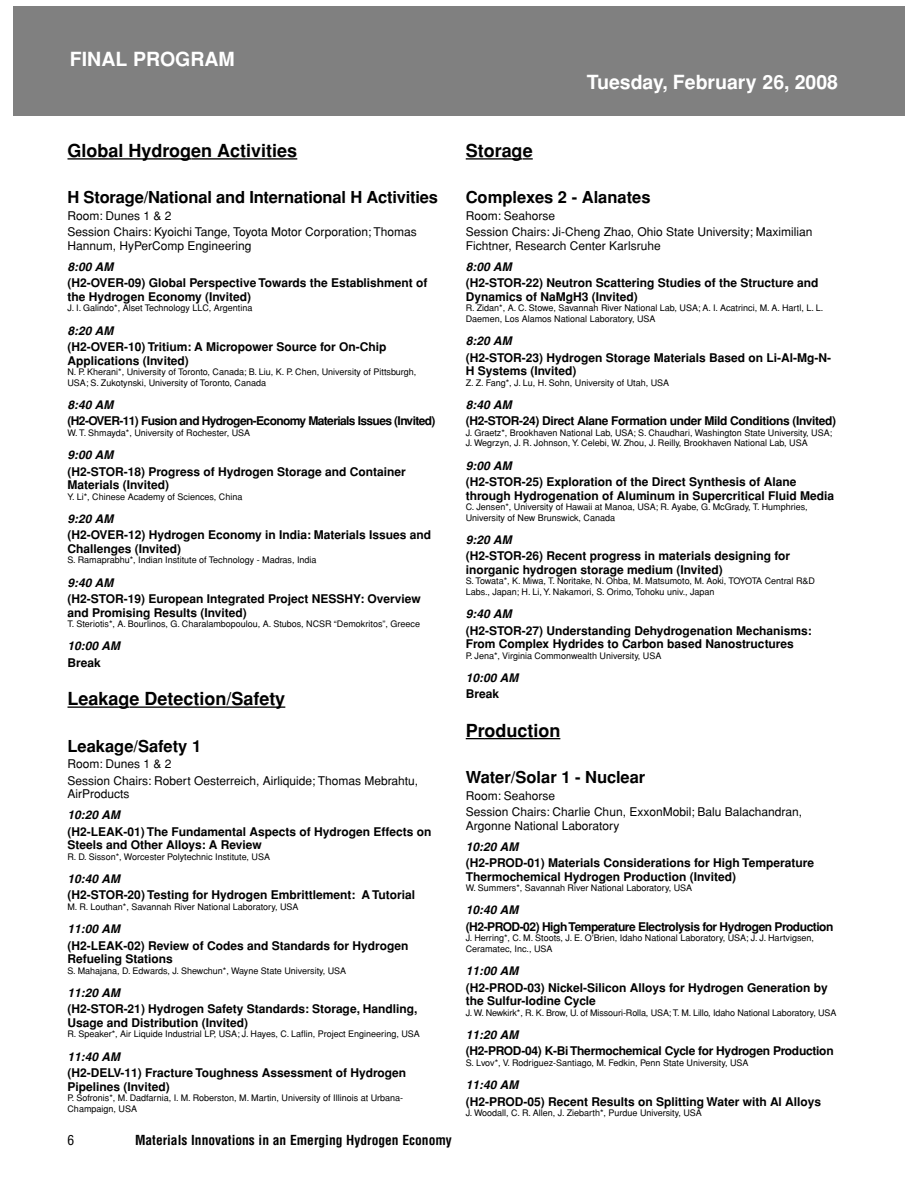
<style>
.page{position:relative;width:918px;height:1188px;background:#fff}
.page>*{position:absolute;margin:0;border:0;box-sizing:border-box;transform-origin:0 0}
.t1{font:700 19.5px "Helvetica";color:#fff}
.t2{font:700 18px "Helvetica";color:#000}
.t3{font:700 16.5px "Helvetica";letter-spacing:-.01em;color:#000}
.t4{font:700 condensed 13.5px "Helvetica";color:#000}
.t5{font:condensed 13.5px "Helvetica";color:#000}
.t6{font:700 12px/16.5px "Helvetica";color:#000}
.t7{font:12px/16.5px "Helvetica";color:#000}
.t8{font:700 12px/16.5px "Helvetica";letter-spacing:-.05em;color:#000}
.t9{font:700 12px/16.5px "Helvetica";letter-spacing:-.04em;color:#000}
.t10{font:700 12px/16.5px "Helvetica";letter-spacing:-.03em;color:#000}
.t11{font:700 12px/16.5px "Helvetica";letter-spacing:-.02em;color:#000}
.t12{font:italic 700 12px/16.5px "Helvetica";color:#000}
.t13{font:9px/10.5px "Helvetica";color:#000}
.s1{font-weight:700;font-style:italic}
.s2{font-style:italic}
.s3{font-style:normal}
</style>
<div class="page">
<div style="left:14px;top:7px;width:890px;height:109px;background:#808080"></div>
<hr style="left:68px;top:158px;width:101px;height:2px;background:#000">
<hr style="left:169px;top:158px;width:22px;height:2px;background:#000">
<hr style="left:191px;top:158px;width:106px;height:2px;background:#000">
<hr style="left:68px;top:706px;width:51px;height:2px;background:#000">
<svg style="left:118px;top:706px;width:11px;height:2px"></svg>
<hr style="left:130px;top:706px;width:130px;height:2px;background:#000">
<hr style="left:259px;top:706px;width:26px;height:2px;background:#000">
<hr style="left:466px;top:158px;width:46px;height:2px;background:#000">
<svg style="left:512px;top:158px;width:21px;height:2px"></svg>
<svg style="left:466px;top:738px;width:18px;height:1px"></svg>
<hr style="left:484px;top:738px;width:76px;height:1px;background:#000">
<p class="t1" style="left:70px;top:52px;width:166px">FINAL PROGRAM</p>
<p class="t1" style="left:587px;top:75px;width:253px">Tuesday, February 26, 2008</p>
<p class="t2" style="left:68px;top:144px;width:231px">Global Hydrogen Activities</p>
<p class="t3" style="left:68px;top:192px;width:372px">H Storage/National and International H Activities</p>
<p class="t7" style="left:68px;top:209px;width:351px">Room: Dunes 1 &amp; 2<br>Session Chairs: Kyoichi Tange, Toyota Motor Corporation; Thomas</p>
<p class="t7" style="left:68px;top:236px;width:186px;line-height:21px">Hannum, HyPerComp Engineering<br><span class="s1">8:00 AM</span></p>
<p class="t6" style="left:68px;top:278px;width:362px;line-height:13.5px">(H2-OVER-09) Global Perspective Towards the Establishment of the Hydrogen Economy (Invited)</p>
<p class="t13" style="left:68px;top:304px;width:186px">J. I. Galindo*, Alset Technology LLC, Argentina</p>
<p class="t6" style="left:68px;top:323px;width:321px"><span class="s2">8:20 AM<br></span>(H2-OVER-10) Tritium: A Micropower Source for On-Chip</p>
<p class="t6" style="left:68px;top:353px;width:123px">Applications (Invited)</p>
<p class="t13" style="left:68px;top:368px;width:350px">N. P. Kherani*, University of Toronto, Canada; B. Liu, K. P. Chen, University of Pittsburgh,<br>USA; S. Zukotynski, University of Toronto, Canada</p>
<p class="t8" style="left:68px;top:398px;width:370px"><span class="s2">8:40 AM<br></span>(H2-OVER-11) Fusion and Hydrogen-Economy Materials Issues (Invited)</p>
<p class="t13" style="left:68px;top:428px;width:184px">W. T. Shmayda*, University of Rochester, USA</p>
<p class="t6" style="left:68px;top:448px;width:340px"><span class="s2">9:00 AM<br></span>(H2-STOR-18) Progress of Hydrogen Storage and Container</p>
<p class="t6" style="left:68px;top:478px;width:103px">Materials (Invited)</p>
<p class="t13" style="left:68px;top:492px;width:176px">Y. Li*, Chinese Academy of Sciences, China</p>
<p class="t6" style="left:68px;top:512px;width:365px"><span class="s2">9:20 AM<br></span>(H2-OVER-12) Hydrogen Economy in India: Materials Issues and</p>
<p class="t6" style="left:68px;top:542px;width:115px">Challenges (Invited)</p>
<p class="t13" style="left:68px;top:556px;width:251px">S. Ramaprabhu*, Indian Institute of Technology - Madras, India</p>
<p class="t6" style="left:68px;top:575px;width:355px"><span class="s2">9:40 AM<br></span>(H2-STOR-19) European Integrated Project NESSHY: Overview</p>
<p class="t6" style="left:68px;top:605px;width:181px">and Promising Results (Invited)</p>
<p class="t13" style="left:68px;top:620px;width:354px">T. Steriotis*, A. Bourlinos, G. Charalambopoulou, A. Stubos, NCSR “Demokritos”, Greece</p>
<p class="t12" style="left:68px;top:639px;width:57px">10:00 AM<br><span class="s3">Break</span></p>
<p class="t2" style="left:68px;top:692px;width:219px">Leakage Detection/Safety</p>
<p class="t3" style="left:68px;top:740px;width:135px">Leakage/Safety 1</p>
<p class="t7" style="left:68px;top:757px;width:352px">Room: Dunes 1 &amp; 2<br>Session Chairs: Robert Oesterreich, Airliquide; Thomas Mebrahtu,</p>
<p class="t7" style="left:68px;top:785px;width:64px;line-height:21px">AirProducts<br><span class="s1">10:20 AM</span></p>
<p class="t6" style="left:68px;top:826px;width:365px;line-height:13.5px">(H2-LEAK-01) The Fundamental Aspects of Hydrogen Effects on<br>Steels and Other Alloys: A Review</p>
<p class="t13" style="left:68px;top:852px;width:204px">R. D. Sisson*, Worcester Polytechnic Institute, USA</p>
<p class="t6" style="left:68px;top:872px;width:349px"><span class="s2">10:40 AM<br></span>(H2-STOR-20) Testing for Hydrogen Embrittlement: A Tutorial</p>
<p class="t13" style="left:68px;top:902px;width:233px">M. R. Louthan*, Savannah River National Laboratory, USA</p>
<p class="t6" style="left:68px;top:922px;width:343px"><span class="s2">11:00 AM<br></span>(H2-LEAK-02) Review of Codes and Standards for Hydrogen</p>
<p class="t6" style="left:68px;top:952px;width:107px">Refueling Stations</p>
<p class="t13" style="left:68px;top:966px;width:280px">S. Mahajana, D. Edwards, J. Shewchun*, Wayne State University, USA</p>
<p class="t6" style="left:68px;top:986px;width:352px"><span class="s2">11:20 AM<br></span>(H2-STOR-21) Hydrogen Safety Standards: Storage, Handling,</p>
<p class="t6" style="left:68px;top:1016px;width:182px">Usage and Distribution (Invited)</p>
<p class="t13" style="left:68px;top:1030px;width:354px">R. Speaker*, Air Liquide Industrial LP, USA; J. Hayes, C. Laflin, Project Engineering, USA</p>
<p class="t6" style="left:68px;top:1049px;width:340px"><span class="s2">11:40 AM<br></span>(H2-DELV-11) Fracture Toughness Assessment of Hydrogen</p>
<p class="t6" style="left:68px;top:1079px;width:104px">Pipelines (Invited)</p>
<p class="t13" style="left:68px;top:1094px;width:337px">P. Sofronis*, M. Dadfarnia, I. M. Roberston, M. Martin, University of Illinois at Urbana-<br>Champaign, USA</p>
<p class="t5" style="left:68px;top:1135px;width:8px">6</p>
<p class="t4" style="left:135px;top:1135px;width:318px">Materials Innovations in an Emerging Hydrogen Economy</p>
<p class="t2" style="left:466px;top:144px;width:69px">Storage</p>
<p class="t3" style="left:466px;top:192px;width:186px">Complexes 2 - Alanates</p>
<p class="t7" style="left:466px;top:209px;width:348px">Room: Seahorse<br>Session Chairs: Ji-Cheng Zhao, Ohio State University; Maximilian</p>
<p class="t7" style="left:466px;top:236px;width:197px;line-height:21px">Fichtner, Research Center Karlsruhe<br><span class="s1">8:00 AM</span></p>
<p class="t6" style="left:466px;top:278px;width:354px;line-height:13.5px">(H2-STOR-22) Neutron Scattering Studies of the Structure and<br>Dynamics of NaMgH3 (Invited)</p>
<p class="t13" style="left:466px;top:304px;width:359px">R. Zidan*, A. C. Stowe, Savannah River National Lab, USA; A. I. Acatrinci, M. A. Hartl, L. L.<br>Daemen, Los Alamos National Laboratory, USA</p>
<p class="t6" style="left:466px;top:334px;width:367px"><span class="s2">8:20 AM<br></span>(H2-STOR-23) Hydrogen Storage Materials Based on Li-Al-Mg-N-</p>
<p class="t6" style="left:466px;top:364px;width:112px">H Systems (Invited)</p>
<p class="t13" style="left:466px;top:378px;width:205px">Z. Z. Fang*, J. Lu, H. Sohn, University of Utah, USA</p>
<p class="t10" style="left:466px;top:398px;width:372px"><span class="s2">8:40 AM<br></span>(H2-STOR-24) Direct Alane Formation under Mild Conditions (Invited)</p>
<p class="t13" style="left:466px;top:428px;width:368px">J. Graetz*, Brookhaven National Lab, USA; S. Chaudhari, Washington State University, USA;<br>J. Wegrzyn, J. R. Johnson, Y. Celebi, W. Zhou, J. Reilly, Brookhaven National Lab, USA</p>
<p class="t6" style="left:466px;top:458px;width:332px"><span class="s2">9:00 AM<br></span>(H2-STOR-25) Exploration of the Direct Synthesis of Alane</p>
<p class="t6" style="left:466px;top:488px;width:370px">through Hydrogenation of Aluminum in Supercritical Fluid Media</p>
<p class="t13" style="left:466px;top:503px;width:343px">C. Jensen*, University of Hawaii at Manoa, USA; R. Ayabe, G. McGrady, T. Humphries,<br>University of New Brunswick, Canada</p>
<p class="t6" style="left:466px;top:533px;width:326px"><span class="s2">9:20 AM<br></span>(H2-STOR-26) Recent progress in materials designing for</p>
<p class="t6" style="left:466px;top:563px;width:258px">inorganic hydrogen storage medium (Invited)</p>
<p class="t13" style="left:466px;top:577px;width:351px">S. Towata*, K. Miwa, T. Noritake, N. Ohba, M. Matsumoto, M. Aoki, TOYOTA Central R&amp;D<br>Labs., Japan; H. Li, Y. Nakamori, S. Orimo, Tohoku univ., Japan</p>
<p class="t6" style="left:466px;top:607px;width:348px"><span class="s2">9:40 AM<br></span>(H2-STOR-27) Understanding Dehydrogenation Mechanisms:</p>
<p class="t6" style="left:466px;top:637px;width:330px">From Complex Hydrides to Carbon based Nanostructures</p>
<p class="t13" style="left:466px;top:651px;width:197px">P. Jena*, Virginia Commonwealth University, USA</p>
<p class="t12" style="left:466px;top:671px;width:57px">10:00 AM<br><span class="s3">Break</span></p>
<p class="t2" style="left:466px;top:724px;width:96px">Production</p>
<p class="t3" style="left:466px;top:771px;width:181px">Water/Solar 1 - Nuclear</p>
<p class="t7" style="left:466px;top:788px;width:338px">Room: Seahorse<br>Session Chairs: Charlie Chun, ExxonMobil; Balu Balachandran,</p>
<p class="t7" style="left:466px;top:816px;width:155px;line-height:21px">Argonne National Laboratory<br><span class="s1">10:20 AM</span></p>
<p class="t6" style="left:466px;top:857px;width:350px;line-height:13.5px">(H2-PROD-01) Materials Considerations for High Temperature<br>Thermochemical Hydrogen Production (Invited)</p>
<p class="t13" style="left:466px;top:884px;width:228px">W. Summers*, Savannah River National Laboratory, USA</p>
<p class="t9" style="left:466px;top:903px;width:369px"><span class="s2">10:40 AM<br></span>(H2-PROD-02) High Temperature Electrolysis for Hydrogen Production</p>
<p class="t13" style="left:466px;top:934px;width:350px">J. Herring*, C. M. Stoots, J. E. O’Brien, Idaho National Laboratory, USA; J. J. Hartvigsen,<br>Ceramatec, Inc., USA</p>
<p class="t6" style="left:466px;top:964px;width:363px"><span class="s2">11:00 AM<br></span>(H2-PROD-03) Nickel-Silicon Alloys for Hydrogen Generation by</p>
<p class="t6" style="left:466px;top:994px;width:132px">the Sulfur-Iodine Cycle</p>
<p class="t13" style="left:466px;top:1008px;width:372px">J. W. Newkirk*, R. K. Brow, U. of Missouri-Rolla, USA; T. M. Lillo, Idaho National Laboratory, USA</p>
<p class="t11" style="left:466px;top:1028px;width:369px"><span class="s2">11:20 AM<br></span>(H2-PROD-04) K-Bi Thermochemical Cycle for Hydrogen Production</p>
<p class="t13" style="left:466px;top:1058px;width:284px">S. Lvov*, V. Rodriguez-Santiago, M. Fedkin, Penn State University, USA</p>
<p class="t6" style="left:466px;top:1078px;width:357px"><span class="s2">11:40 AM<br></span>(H2-PROD-05) Recent Results on Splitting Water with Al Alloys</p>
<p class="t13" style="left:466px;top:1109px;width:238px">J. Woodall, C. R. Allen, J. Ziebarth*, Purdue University, USA</p>
</div>
